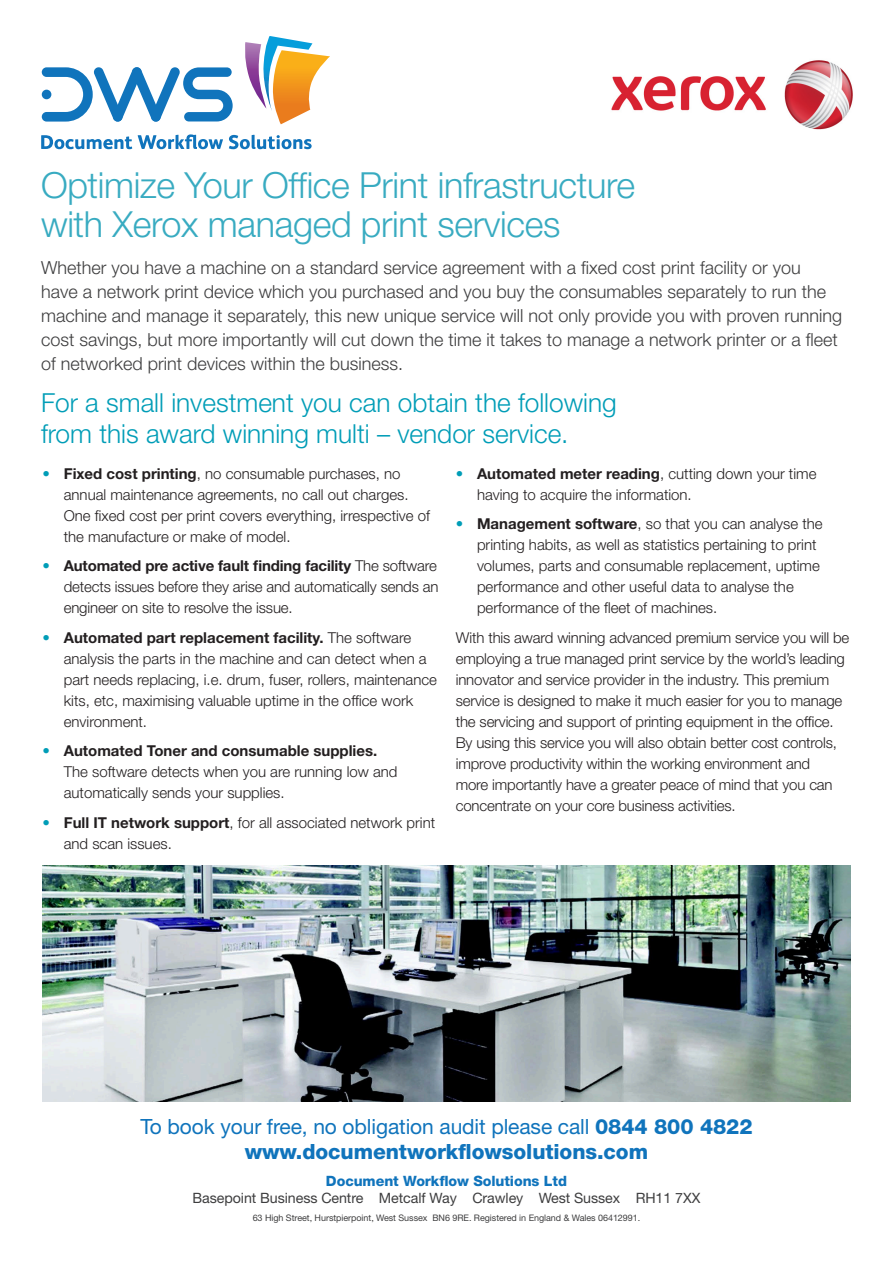
<style>
.page{position:relative;width:893px;height:1263px;background:#fff}
.page>*{position:absolute;margin:0;border:0;box-sizing:border-box;transform-origin:0 0}
.Folder_body_text{font:300 36px/39px "Helvetica Neue";letter-spacing:-.01em;color:#38abc1}
.Folder_body_text-2{font:300 26.25px "Helvetica Neue";color:#009db7}
.Body_text{font:21px "Helvetica Neue";letter-spacing:-.005em;color:#1074bc}
.Body_text-2{font:800 21px "Helvetica Neue";letter-spacing:-.005em;color:#1074bc}
.Folder_body_text-3{font:300 18px/24px "Helvetica Neue";color:#3e3e3f}
.Folder_body_text-4{font:300 15px/21px "Helvetica Neue";color:#231f20}
.Body_text-3{font:14.25px/17.2px "Helvetica Neue";letter-spacing:-.005em;color:#3e3e3f;text-align:center}
.Body_text-4{font:9px "Helvetica Neue";letter-spacing:-.005em;color:#3e3e3f}
.s1{color:#009db7}
.s2{font-weight:700}
.s3{font-weight:800}
.s4{font-weight:800;color:#1074bc}
</style>
<div class="page">
<svg style="left:41px;top:135px;width:91px;height:14px"></svg>
<svg style="left:138px;top:134px;width:85px;height:15px"></svg>
<svg style="left:229px;top:135px;width:83px;height:14px"></svg>
<svg style="left:42px;top:67px;width:191px;height:55px"></svg>
<svg style="left:245px;top:36px;width:85px;height:88px"></svg>
<img style="left:611px;top:60px;width:242px;height:70px">
<img style="left:43px;top:865px;width:807px;height:236px">
<p class="Folder_body_text" style="left:41px;top:165px;width:596px">Optimize Your Office Print infrastructure with Xerox managed print services</p>
<p class="Folder_body_text-3" style="left:41px;top:255px;width:803px">Whether you have a machine on a standard service agreement with a fixed cost print facility or you<br>have a network print device which you purchased and you buy the consumables separately to run the machine and manage it separately, this new unique service will not only provide you with proven running cost savings, but more importantly will cut down the time it takes to manage a network printer or a fleet of networked print devices within the business.</p>
<p class="Folder_body_text-2" style="left:41px;top:387px;width:577px">For a small investment you can obtain the following</p>
<p class="Folder_body_text-2" style="left:41px;top:417px;width:529px">from this award winning multi – vendor service.</p>
<p class="Folder_body_text-4" style="left:64px;top:463px;width:368px;text-indent:-21px"><span class="s1">•</span> <span class="s2">Fixed cost printing</span>, no consumable purchases, no annual maintenance agreements, no call out charges.<br>One fixed cost per print covers everything, irrespective of the manufacture or make of model.</p>
<p class="Folder_body_text-4" style="left:64px;top:555px;width:376px;text-align:justify;text-indent:-21px"><span class="s1">•</span> <span class="s2">Automated pre active fault finding facility</span> The software detects issues before they arise and automatically sends an engineer on site to resolve the issue.</p>
<p class="Folder_body_text-4" style="left:64px;top:627px;width:375px;text-indent:-21px"><span class="s1">•</span> <span class="s2">Automated part replacement facility.</span> The software analysis the parts in the machine and can detect when a part needs replacing, i.e. drum, fuser, rollers, maintenance kits, etc, maximising valuable uptime in the office work environment.</p>
<p class="Folder_body_text-4" style="left:64px;top:740px;width:335px;text-indent:-21px"><span class="s1">•</span> <span class="s2">Automated Toner and consumable supplies.<br></span>The software detects when you are running low and automatically sends your supplies.</p>
<p class="Folder_body_text-4" style="left:64px;top:812px;width:373px;text-indent:-21px"><span class="s1">•</span> <span class="s2">Full IT network support</span>, for all associated network print and scan issues.</p>
<p class="Folder_body_text-4" style="left:477px;top:463px;width:341px;text-indent:-21px"><span class="s1">•</span> <span class="s2">Automated meter reading</span>, cutting down your time having to acquire the information.</p>
<p class="Folder_body_text-4" style="left:477px;top:513px;width:347px;text-indent:-21px"><span class="s1">•</span> <span class="s2">Management software</span>, so that you can analyse the printing habits, as well as statistics pertaining to print volumes, parts and consumable replacement, uptime performance and other useful data to analyse the performance of the fleet of machines.</p>
<p class="Folder_body_text-4" style="left:456px;top:627px;width:395px">With this award winning advanced premium service you will be employing a true managed print service by the world’s leading innovator and service provider in the industry. This premium service is designed to make it much easier for you to manage the servicing and support of printing equipment in the office.<br>By using this service you will also obtain better cost controls, improve productivity within the working environment and<br>more importantly have a greater peace of mind that you can concentrate on your core business activities.</p>
<p class="Body_text" style="left:140px;top:1114px;width:614px">To book your free, no obligation audit please call <span class="s3">0844 800 4822</span></p>
<p class="Body_text-2" style="left:245px;top:1139px;width:405px">www.documentworkflowsolutions.com</p>
<p class="Body_text-3" style="left:193px;top:1172px;width:509px"><span class="s4">Document Workflow Solutions Ltd<br></span>Basepoint Business Centre Metcalf Way Crawley West Sussex RH11 7XX</p>
<p class="Body_text-4" style="left:253px;top:1212px;width:389px">63 High Street, Hurstpierpoint, West Sussex BN6 9RE. Registered in England &amp; Wales 06412991.</p>
</div>
